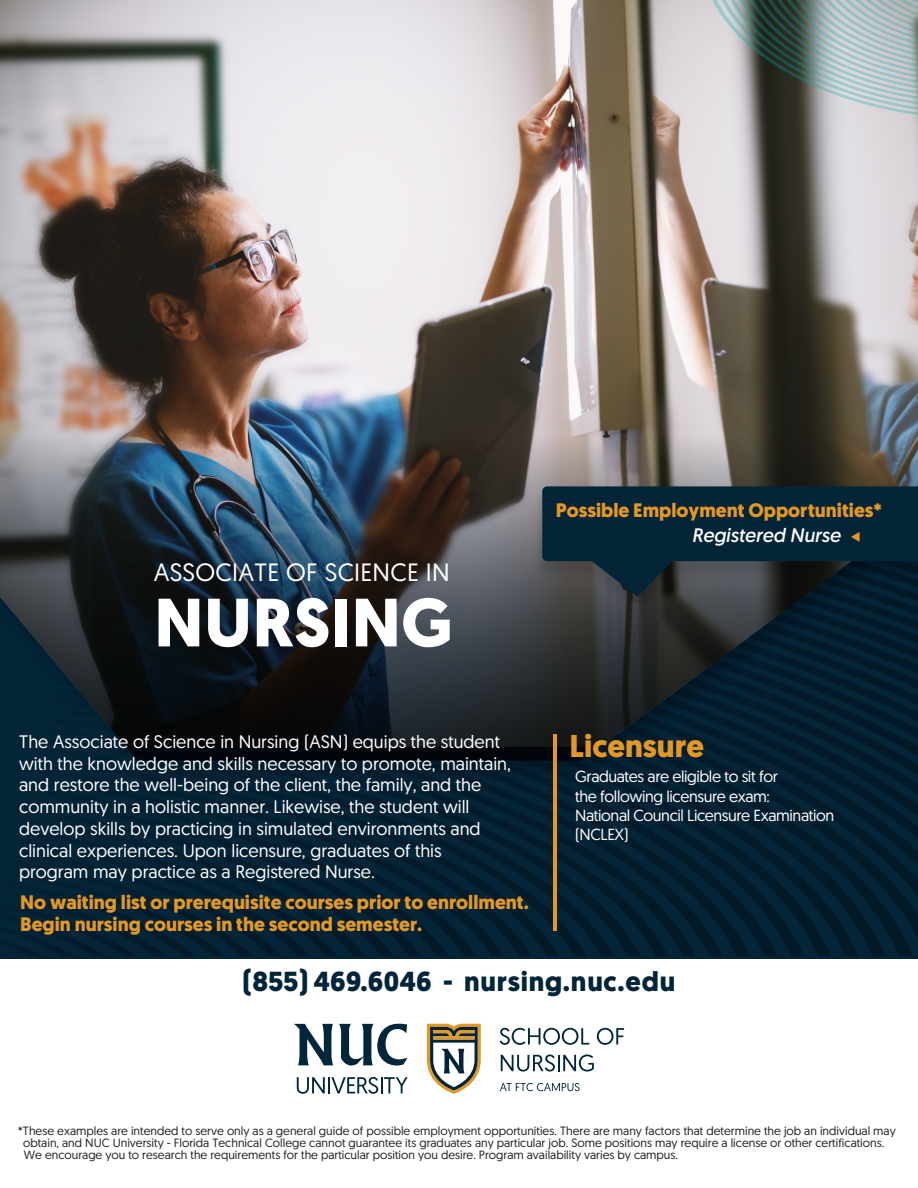
<style>
.page{position:relative;width:918px;height:1188px;background:#fff}
.page>*{position:absolute;margin:0;border:0;box-sizing:border-box;transform-origin:0 0}
.t1{font:700 68.1px "Geomanist";letter-spacing:.01em;color:#fff}
.t2{font:700 31.5px "Geomanist";color:#e39825}
.t3{font:700 27.45px "Geomanist";letter-spacing:.03em;color:#002539}
.t4{font:25.05px "Geomanist";letter-spacing:.01em;color:#fff}
.t5{font:700 19.5px/22.5px "Geomanist";color:#e39825}
.t6{font:italic 19.5px "Geomanist";color:#fff}
.t7{font:18px/21.8px "Geomanist";color:#fff}
.t8{font:16.05px/19.2px "Geomanist";letter-spacing:-.025em;color:#fff}
.t9{font:12px/12px "Geomanist";color:#231f20}
</style>
<div class="page">
<svg style="left:310px;top:912px;width:608px;height:44px;background:#031f30"></svg>
<svg style="left:0;top:825px;width:918px;height:87px;background:#031f31"></svg>
<svg style="left:0;top:803px;width:918px;height:22px;background:#032032"></svg>
<svg style="left:0;top:835px;width:310px;height:121px;background:#032133"></svg>
<svg style="left:0;top:794px;width:918px;height:9px;background:#032032"></svg>
<img style="left:0;top:761px;width:918px;height:33px">
<img style="left:0;top:0;width:918px;height:434px">
<img style="left:0;top:434px;width:918px;height:327px">
<svg style="left:706px;top:0;width:212px;height:117px;background:#939f9e"></svg>
<img style="left:538px;top:597px;width:380px;height:5px">
<svg style="left:538px;top:467px;width:380px;height:130px;background:#1e323e"></svg>
<hr style="left:554px;top:735px;width:3px;height:196px;background:#e39825">
<svg style="left:297px;top:1077px;width:111px;height:17px"></svg>
<svg style="left:339px;top:1024px;width:69px;height:42px"></svg>
<svg style="left:294px;top:1024px;width:39px;height:41px"></svg>
<svg style="left:500px;top:1028px;width:89px;height:17px"></svg>
<svg style="left:597px;top:1028px;width:27px;height:17px"></svg>
<svg style="left:501px;top:1055px;width:93px;height:17px"></svg>
<svg style="left:500px;top:1083px;width:80px;height:8px"></svg>
<svg style="left:427px;top:1024px;width:54px;height:70px"></svg>
<h3 class="t5" style="left:556px;top:499px;width:328px">Possible Employment Opportunities*</h3>
<h3 class="t4" style="left:154px;top:556px;width:297px">ASSOCIATE OF SCIENCE IN</h3>
<h1 class="t1" style="left:154px;top:577px;width:300px">NURSING</h1>
<p class="t7" style="left:19px;top:730px;width:493px">The Associate of Science in Nursing (ASN) equips the student with the knowledge and skills necessary to promote, maintain, and restore the well-being of the client, the family, and the community in a holistic manner. Likewise, the student will develop skills by practicing in simulated environments and clinical experiences. Upon licensure, graduates of this program may practice as a Registered Nurse.</p>
<h3 class="t6" style="left:692px;top:523px;width:150px">Registered Nurse</h3>
<h2 class="t2" style="left:570px;top:725px;width:136px">Licensure</h2>
<h3 class="t8" style="left:575px;top:767px;width:261px">Graduates are eligible to sit for<br>the following licensure exam:<br>National Council Licensure Examination (NCLEX)</h3>
<h3 class="t5" style="left:20px;top:890px;width:510px">No waiting list or prerequisite courses prior to enrollment.<br>Begin nursing courses in the second semester.</h3>
<h3 class="t3" style="left:243px;top:963px;width:434px">(855) 469.6046 - nursing.nuc.edu</h3>
<p class="t9" style="left:23px;top:1125px;width:874px;text-indent:-5px">*These examples are intended to serve only as a general guide of possible employment opportunities. There are many factors that determine the job an individual may obtain, and NUC University - Florida Technical College cannot guarantee its graduates any particular job. Some positions may require a license or other certifications.<br>We encourage you to research the requirements for the particular position you desire. Program availability varies by campus.</p>
</div>
